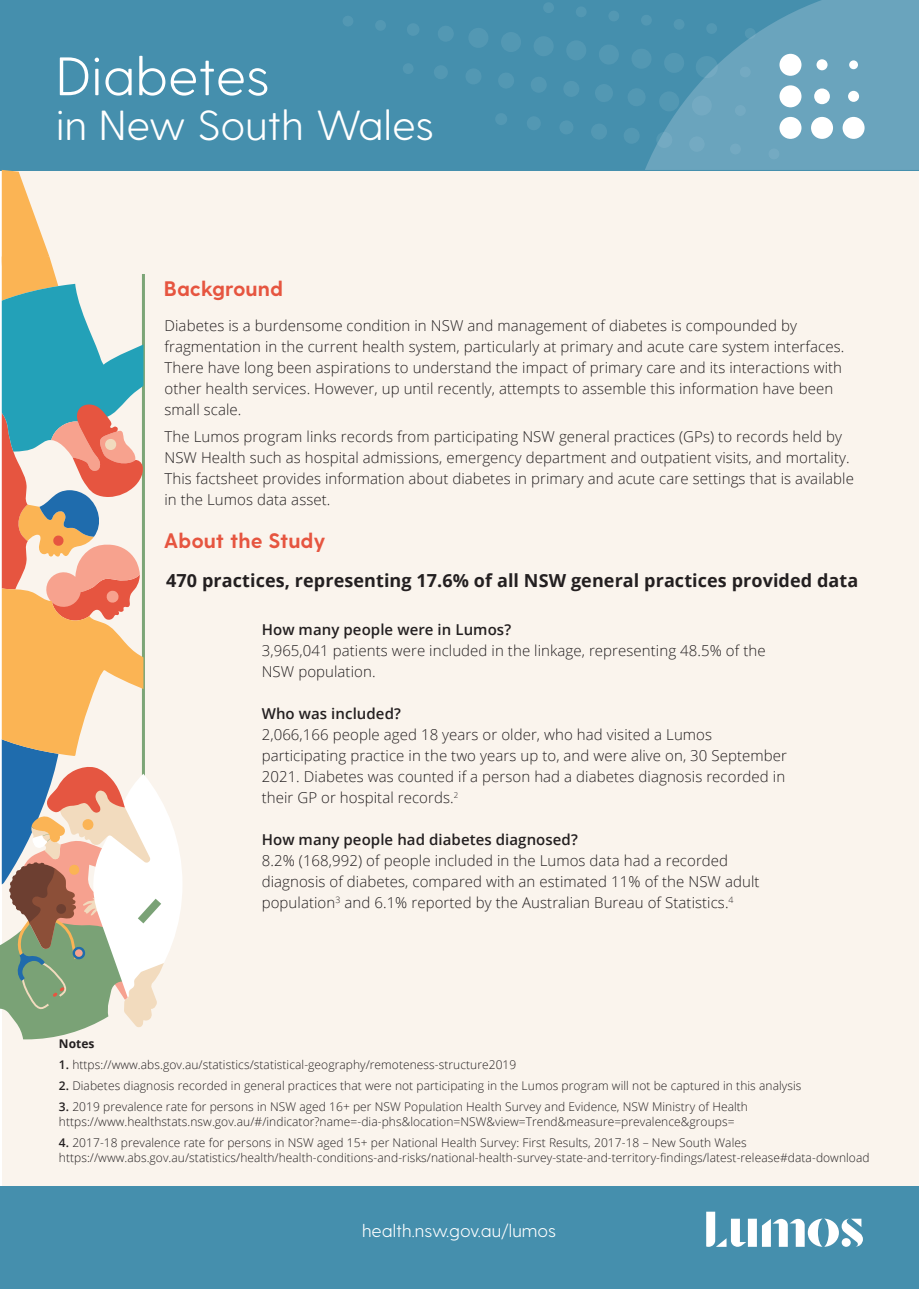
<style>
.page{position:relative;width:919px;height:1289px;background:#fff}
.page>*{position:absolute;margin:0;border:0;box-sizing:border-box;transform-origin:0 0}
.t1{font:300 54px "Greycliff CF";letter-spacing:-.005em;color:#fff}
.t2{font:300 42px "Greycliff CF";color:#fff}
.t3{font:700 21px "Greycliff CF";color:#e65540}
.t4{font:700 18px "Open Sans";letter-spacing:.005em;color:#231f20}
.t5{font:300 18px "Greycliff CF";color:#fff}
.t6{font:300 15px/21px "Open Sans";letter-spacing:.005em;color:#231f20}
.t7{font:600 15px "Open Sans";letter-spacing:.005em;color:#231f20}
.t8{font:300 12px/15px "Open Sans";letter-spacing:.005em;color:#231f20}
.t9{font:700 12px "Open Sans";letter-spacing:.005em;color:#231f20}
.s1{font-weight:600}
</style>
<div class="page">
<div style="left:2px;top:139px;width:916px;height:1149px;background:#faf4ed"></div>
<div style="left:0;top:1186px;width:918px;height:102px;background:#458fad"></div>
<div style="left:0;top:0;width:918px;height:170px;background:#458fad"></div>
<svg style="left:469px;top:28px;width:19px;height:20px"></svg>
<svg style="left:466px;top:69px;width:15px;height:15px"></svg>
<svg style="left:494px;top:113px;width:13px;height:12px"></svg>
<svg style="left:438px;top:26px;width:16px;height:15px"></svg>
<svg style="left:434px;top:65px;width:14px;height:14px"></svg>
<svg style="left:498px;top:0;width:420px;height:170px"></svg>
<div style="left:729px;top:143px;width:12px;height:12px;background:#74aac2;border-radius:5px"></div>
<div style="left:768px;top:148px;width:11px;height:11px;background:#74aac2;border-radius:5px"></div>
<div style="left:402px;top:63px;width:12px;height:11px;background:#5398b3;border-radius:5px"></div>
<div style="left:375px;top:20px;width:11px;height:11px;background:#5398b3;border-radius:5px"></div>
<div style="left:406px;top:23px;width:14px;height:13px;background:#5398b3;border-radius:6px"></div>
<svg style="left:342px;top:15px;width:12px;height:12px"></svg>
<div style="left:779px;top:54px;width:22px;height:22px;background:#fff;border-radius:50%"></div>
<div style="left:849px;top:60px;width:8px;height:9px;background:#fff;border-radius:50%"></div>
<div style="left:779px;top:85px;width:22px;height:22px;background:#fff;border-radius:50%"></div>
<div style="left:814px;top:88px;width:15px;height:16px;background:#fff;border-radius:50%"></div>
<div style="left:779px;top:117px;width:22px;height:22px;background:#fff;border-radius:50%"></div>
<div style="left:811px;top:117px;width:22px;height:22px;background:#fff;border-radius:50%"></div>
<div style="left:842px;top:117px;width:22px;height:22px;background:#fff;border-radius:50%"></div>
<div style="left:816px;top:59px;width:11px;height:11px;background:#fff;border-radius:50%"></div>
<div style="left:848px;top:91px;width:11px;height:11px;background:#fff;border-radius:50%"></div>
<svg style="left:0;top:170px;width:182px;height:869px"></svg>
<svg style="left:706px;top:1211px;width:156px;height:35px"></svg>
<h1 class="t1" style="left:56px;top:45px;width:216px">Diabetes</h1>
<h2 class="t2" style="left:56px;top:101px;width:380px">in New South Wales</h2>
<h3 class="t3" style="left:164px;top:276px;width:120px">Background</h3>
<p class="t6" style="left:164px;top:315px;width:681px">Diabetes is a burdensome condition in NSW and management of diabetes is compounded by fragmentation in the current health system, particularly at primary and acute care system interfaces.<br>There have long been aspirations to understand the impact of primary care and its interactions with other health services. However, up until recently, attempts to assemble this information have been small scale.</p>
<p class="t6" style="left:164px;top:426px;width:691px">The Lumos program links records from participating NSW general practices (GPs) to records held by NSW Health such as hospital admissions, emergency department and outpatient visits, and mortality.<br>This factsheet provides information about diabetes in primary and acute care settings that is available in the Lumos data asset.</p>
<h3 class="t3" style="left:164px;top:527px;width:163px">About the Study</h3>
<p class="t4" style="left:166px;top:567px;width:693px">470 practices, representing 17.6% of all NSW general practices provided data</p>
<p class="t7" style="left:262px;top:619px;width:251px">How many people were in Lumos?</p>
<p class="t6" style="left:262px;top:639px;width:505px">3,965,041 patients were included in the linkage, representing 48.5% of the<br>NSW population.</p>
<p class="t7" style="left:262px;top:703px;width:141px">Who was included?</p>
<p class="t6" style="left:262px;top:723px;width:526px">2,066,166 people aged 18 years or older, who had visited a Lumos participating practice in the two years up to, and were alive on, 30 September 2021. Diabetes was counted if a person had a diabetes diagnosis recorded in their GP or hospital records.<sup>2</sup></p>
<p class="t7" style="left:262px;top:829px;width:317px">How many people had diabetes diagnosed?</p>
<p class="t6" style="left:262px;top:849px;width:499px">8.2% (168,992) of people included in the Lumos data had a recorded diagnosis of diabetes, compared with an estimated 11% of the NSW adult population<sup>3</sup> and 6.1% reported by the Australian Bureau of Statistics.<sup>4</sup></p>
<p class="t9" style="left:59px;top:1035px;width:37px">Notes</p>
<p class="t8" style="left:59px;top:1056px;width:459px"><span class="s1">1.</span> https://www.abs.gov.au/statistics/statistical-geography/remoteness-structure2019</p>
<p class="t8" style="left:59px;top:1077px;width:744px"><span class="s1">2.</span> Diabetes diagnosis recorded in general practices that were not participating in the Lumos program will not be captured in this analysis</p>
<p class="t8" style="left:59px;top:1098px;width:690px"><span class="s1">3.</span> 2019 prevalence rate for persons in NSW aged 16+ per NSW Population Health Survey and Evidence, NSW Ministry of Health https://www.healthstats.nsw.gov.au/#/indicator?name=-dia-phs&amp;location=NSW&amp;view=Trend&amp;measure=prevalence&amp;groups=</p>
<p class="t8" style="left:59px;top:1134px;width:812px"><span class="s1">4.</span> 2017-18 prevalence rate for persons in NSW aged 15+ per National Health Survey: First Results, 2017-18 – New South Wales https://www.abs.gov.au/statistics/health/health-conditions-and-risks/national-health-survey-state-and-territory-findings/latest-release#data-download</p>
<p class="t5" style="left:362px;top:1220px;width:195px">health.nsw.gov.au/lumos</p>
</div>
